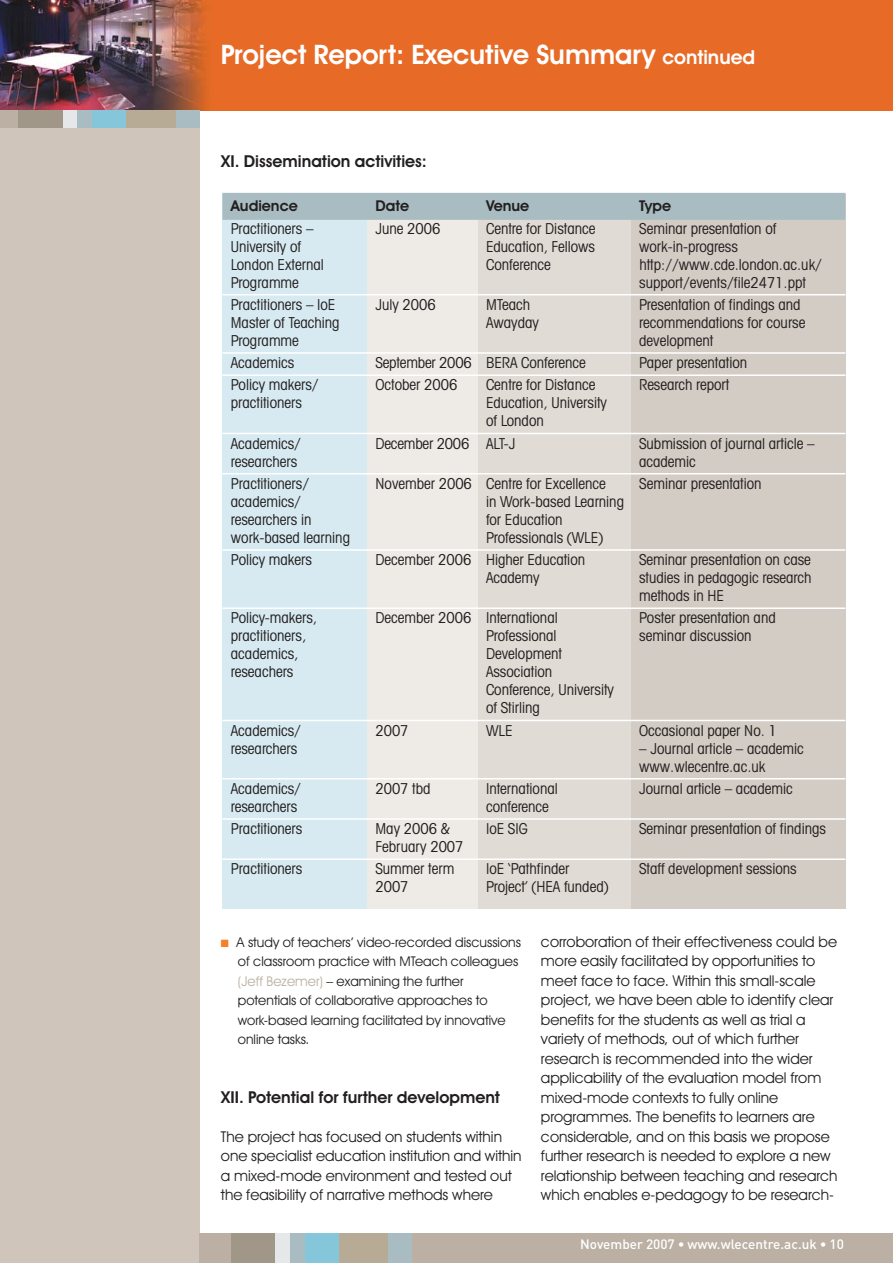
<style>
.page{position:relative;width:893px;height:1263px;background:#fff}
.page>*{position:absolute;margin:0;border:0;box-sizing:border-box;transform-origin:0 0}
.t1{font:600 27px "Avant Garde IT Cby BT";color:#fff}
.t2{font:600 16.5px "Avant Garde IT Cby BT";color:#231f20}
.t3{font:condensed 15px/18px "Avant Garde IT Cby BT";color:#231f20}
.t4{font:15px/19.5px "Avant Garde IT Cby BT";color:#231f20}
.t5{font:600 15px "Avant Garde IT Cby BT";color:#231f20}
.t6{font:13.5px/19.5px "Avant Garde IT Cby BT";color:#231f20}
.t7{font:500 13.5px "DIN";color:#fff}
.s1{font-size:19.5px}
.s2{color:#f58025}
.s3{color:#bbb0a3}
</style>
<div class="page">
<div style="left:0;top:1233px;width:892px;height:30px;background:#bbb0a3"></div>
<div style="left:0;top:0;width:200px;height:1263px;background:#cfc5bb"></div>
<img style="left:0;top:0;width:892px;height:111px">
<div style="left:0;top:111px;width:19px;height:17px;background:#bbb0a3"></div>
<div style="left:19px;top:111px;width:44px;height:17px;background:#a19789"></div>
<div style="left:63px;top:111px;width:15px;height:17px;background:#e6e7e8"></div>
<div style="left:78px;top:111px;width:14px;height:17px;background:#a8bcc2"></div>
<div style="left:92px;top:111px;width:35px;height:17px;background:#85c6da"></div>
<div style="left:127px;top:111px;width:49px;height:17px;background:#b8ab96"></div>
<div style="left:176px;top:111px;width:24px;height:17px;background:#a8bcc2"></div>
<div style="left:231px;top:1233px;width:44px;height:30px;background:#a19789"></div>
<div style="left:275px;top:1233px;width:15px;height:30px;background:#e6e7e8"></div>
<div style="left:290px;top:1233px;width:15px;height:30px;background:#a8bcc2"></div>
<div style="left:305px;top:1233px;width:34px;height:30px;background:#85c6da"></div>
<div style="left:339px;top:1233px;width:50px;height:30px;background:#b8ab96"></div>
<div style="left:389px;top:1233px;width:23px;height:30px;background:#a8bcc2"></div>
<div style="left:631px;top:194px;width:214px;height:715px;background:#d3ccc4"></div>
<div style="left:477px;top:194px;width:154px;height:715px;background:#e0dbd4"></div>
<div style="left:367px;top:194px;width:110px;height:715px;background:#eeebe7"></div>
<div style="left:222px;top:194px;width:145px;height:715px;background:#d7eaf1"></div>
<div style="left:222px;top:193px;width:623px;height:27px;background:#a8bcc2"></div>
<hr style="left:222px;top:294px;width:623px;height:1px;background:#fff">
<hr style="left:222px;top:352px;width:623px;height:2px;background:#fff">
<hr style="left:222px;top:374px;width:623px;height:2px;background:#fff">
<hr style="left:222px;top:433px;width:623px;height:1px;background:#fff">
<hr style="left:222px;top:473px;width:623px;height:1px;background:#fff">
<hr style="left:222px;top:549px;width:623px;height:2px;background:#fff">
<hr style="left:222px;top:607px;width:623px;height:2px;background:#fff">
<hr style="left:222px;top:720px;width:623px;height:1px;background:#fff">
<hr style="left:222px;top:778px;width:623px;height:1px;background:#fff">
<hr style="left:222px;top:818px;width:623px;height:2px;background:#fff">
<hr style="left:222px;top:858px;width:623px;height:2px;background:#fff">
<h1 class="t1" style="left:221px;top:38px;width:536px">Project Report: Executive Summary <span class="s1">continued</span></h1>
<p class="t2" style="left:221px;top:151px;width:207px">XI. Dissemination activities:</p>
<p class="t5" style="left:231px;top:197px;width:68px">Audience</p>
<p class="t5" style="left:375px;top:197px;width:35px">Date</p>
<p class="t5" style="left:486px;top:197px;width:45px">Venue</p>
<p class="t5" style="left:639px;top:197px;width:34px">Type</p>
<p class="t3" style="left:231px;top:219px;width:84px">Practitioners –</p>
<p class="t3" style="left:375px;top:219px;width:66px">June 2006</p>
<p class="t3" style="left:486px;top:219px;width:111px">Centre for Distance</p>
<p class="t3" style="left:639px;top:219px;width:139px">Seminar presentation of</p>
<p class="t3" style="left:231px;top:237px;width:72px">University of</p>
<p class="t3" style="left:486px;top:237px;width:111px">Education, Fellows</p>
<p class="t3" style="left:639px;top:237px;width:100px">work-in-progress</p>
<p class="t3" style="left:231px;top:255px;width:94px">London External</p>
<p class="t3" style="left:486px;top:255px;width:66px">Conference</p>
<p class="t3" style="left:639px;top:255px;width:184px">http://www.cde.london.ac.uk/</p>
<p class="t3" style="left:231px;top:273px;width:70px">Programme</p>
<p class="t3" style="left:639px;top:273px;width:168px">support/events/file2471.ppt</p>
<p class="t3" style="left:231px;top:295px;width:106px">Practitioners – IoE</p>
<p class="t3" style="left:375px;top:295px;width:62px">July 2006</p>
<p class="t3" style="left:486px;top:295px;width:46px">MTeach</p>
<p class="t3" style="left:639px;top:295px;width:163px">Presentation of findings and</p>
<p class="t3" style="left:231px;top:313px;width:110px">Master of Teaching</p>
<p class="t3" style="left:486px;top:313px;width:54px">Awayday</p>
<p class="t3" style="left:639px;top:313px;width:168px">recommendations for course</p>
<p class="t3" style="left:231px;top:331px;width:70px">Programme</p>
<p class="t3" style="left:639px;top:331px;width:76px">development</p>
<p class="t3" style="left:231px;top:354px;width:65px">Academics</p>
<p class="t3" style="left:375px;top:354px;width:212px">September 2006 BERA Conference</p>
<p class="t3" style="left:639px;top:354px;width:110px">Paper presentation</p>
<p class="t3" style="left:231px;top:376px;width:89px">Policy makers/</p>
<p class="t3" style="left:375px;top:376px;width:83px">October 2006</p>
<p class="t3" style="left:486px;top:376px;width:111px">Centre for Distance</p>
<p class="t3" style="left:639px;top:376px;width:92px">Research report</p>
<p class="t3" style="left:231px;top:394px;width:73px">practitioners</p>
<p class="t3" style="left:486px;top:394px;width:123px">Education, University of London</p>
<p class="t3" style="left:231px;top:434px;width:72px">Academics/</p>
<p class="t3" style="left:375px;top:434px;width:142px">December 2006 ALT-J</p>
<p class="t3" style="left:639px;top:434px;width:177px">Submission of journal article –</p>
<p class="t3" style="left:231px;top:452px;width:68px">researchers</p>
<p class="t3" style="left:639px;top:452px;width:58px">academic</p>
<p class="t3" style="left:231px;top:474px;width:80px">Practitioners/</p>
<p class="t3" style="left:375px;top:474px;width:232px">November 2006 Centre for Excellence</p>
<p class="t3" style="left:639px;top:474px;width:124px">Seminar presentation</p>
<p class="t3" style="left:231px;top:492px;width:72px">academics/</p>
<p class="t3" style="left:486px;top:492px;width:140px">in Work-based Learning</p>
<p class="t3" style="left:231px;top:510px;width:82px">researchers in</p>
<p class="t3" style="left:486px;top:510px;width:78px">for Education</p>
<p class="t3" style="left:231px;top:528px;width:121px">work-based learning</p>
<p class="t3" style="left:486px;top:528px;width:119px">Professionals (WLE)</p>
<p class="t3" style="left:231px;top:551px;width:83px">Policy makers</p>
<p class="t3" style="left:375px;top:551px;width:211px">December 2006 Higher Education</p>
<p class="t3" style="left:639px;top:551px;width:173px">Seminar presentation on case</p>
<p class="t3" style="left:486px;top:569px;width:55px">Academy</p>
<p class="t3" style="left:639px;top:569px;width:174px">studies in pedagogic research methods in HE</p>
<p class="t3" style="left:231px;top:609px;width:88px">Policy-makers,</p>
<p class="t3" style="left:375px;top:609px;width:184px">December 2006 International</p>
<p class="t3" style="left:639px;top:609px;width:138px">Poster presentation and</p>
<p class="t3" style="left:231px;top:627px;width:77px">practitioners,</p>
<p class="t3" style="left:486px;top:627px;width:72px">Professional</p>
<p class="t3" style="left:639px;top:627px;width:114px">seminar discussion</p>
<p class="t3" style="left:231px;top:645px;width:69px">academics,</p>
<p class="t3" style="left:486px;top:645px;width:77px">Development</p>
<p class="t3" style="left:231px;top:663px;width:64px">reseachers</p>
<p class="t3" style="left:486px;top:663px;width:129px">Association<br>Conference, University of Stirling</p>
<p class="t3" style="left:231px;top:721px;width:72px">Academics/</p>
<p class="t3" style="left:375px;top:721px;width:35px">2007</p>
<p class="t3" style="left:486px;top:721px;width:28px">WLE</p>
<p class="t3" style="left:639px;top:721px;width:139px">Occasional paper No. 1</p>
<p class="t3" style="left:231px;top:739px;width:68px">researchers</p>
<p class="t3" style="left:639px;top:739px;width:166px">– Journal article – academic www.wlecentre.ac.uk</p>
<p class="t3" style="left:231px;top:779px;width:72px">Academics/</p>
<p class="t3" style="left:375px;top:779px;width:57px">2007 tbd</p>
<p class="t3" style="left:486px;top:779px;width:73px">International</p>
<p class="t3" style="left:639px;top:779px;width:155px">Journal article – academic</p>
<p class="t3" style="left:231px;top:797px;width:68px">researchers</p>
<p class="t3" style="left:486px;top:797px;width:64px">conference</p>
<p class="t3" style="left:231px;top:820px;width:73px">Practitioners</p>
<p class="t3" style="left:375px;top:820px;width:76px">May 2006 &amp;</p>
<p class="t3" style="left:486px;top:820px;width:43px">IoE SIG</p>
<p class="t3" style="left:639px;top:820px;width:188px">Seminar presentation of findings</p>
<p class="t3" style="left:375px;top:838px;width:89px">February 2007</p>
<p class="t3" style="left:231px;top:860px;width:73px">Practitioners</p>
<p class="t3" style="left:375px;top:860px;width:80px">Summer term</p>
<p class="t3" style="left:486px;top:860px;width:85px">IoE ‘Pathfinder</p>
<p class="t3" style="left:639px;top:860px;width:159px">Staff development sessions</p>
<p class="t3" style="left:375px;top:878px;width:35px">2007</p>
<p class="t3" style="left:486px;top:878px;width:124px">Project’ (HEA funded)</p>
<p class="t6" style="left:238px;top:932px;width:285px;text-indent:-17px"><span class="s2">■</span> A study of teachers’ video-recorded discussions of classroom practice with MTeach colleagues <span class="s3">(Jeff Bezemer)</span> – examining the further potentials of collaborative approaches to work-based learning facilitated by innovative online tasks.</p>
<p class="t2" style="left:221px;top:1087px;width:281px">XII. Potential for further development</p>
<p class="t4" style="left:221px;top:1127px;width:302px">The project has focused on students within one specialist education institution and within a mixed-mode environment and tested out the feasibility of narrative methods where</p>
<p class="t4" style="left:541px;top:932px;width:298px">corroboration of their effectiveness could be more easily facilitated by opportunities to meet face to face. Within this small-scale project, we have been able to identify clear benefits for the students as well as trial a variety of methods, out of which further research is recommended into the wider applicability of the evaluation model from mixed-mode contexts to fully online programmes. The benefits to learners are considerable, and on this basis we propose further research is needed to explore a new relationship between teaching and research which enables e-pedagogy to be research-</p>
<p class="t7" style="left:580px;top:1236px;width:265px">November 2007 • www.wlecentre.ac.uk • 10</p>
</div>
